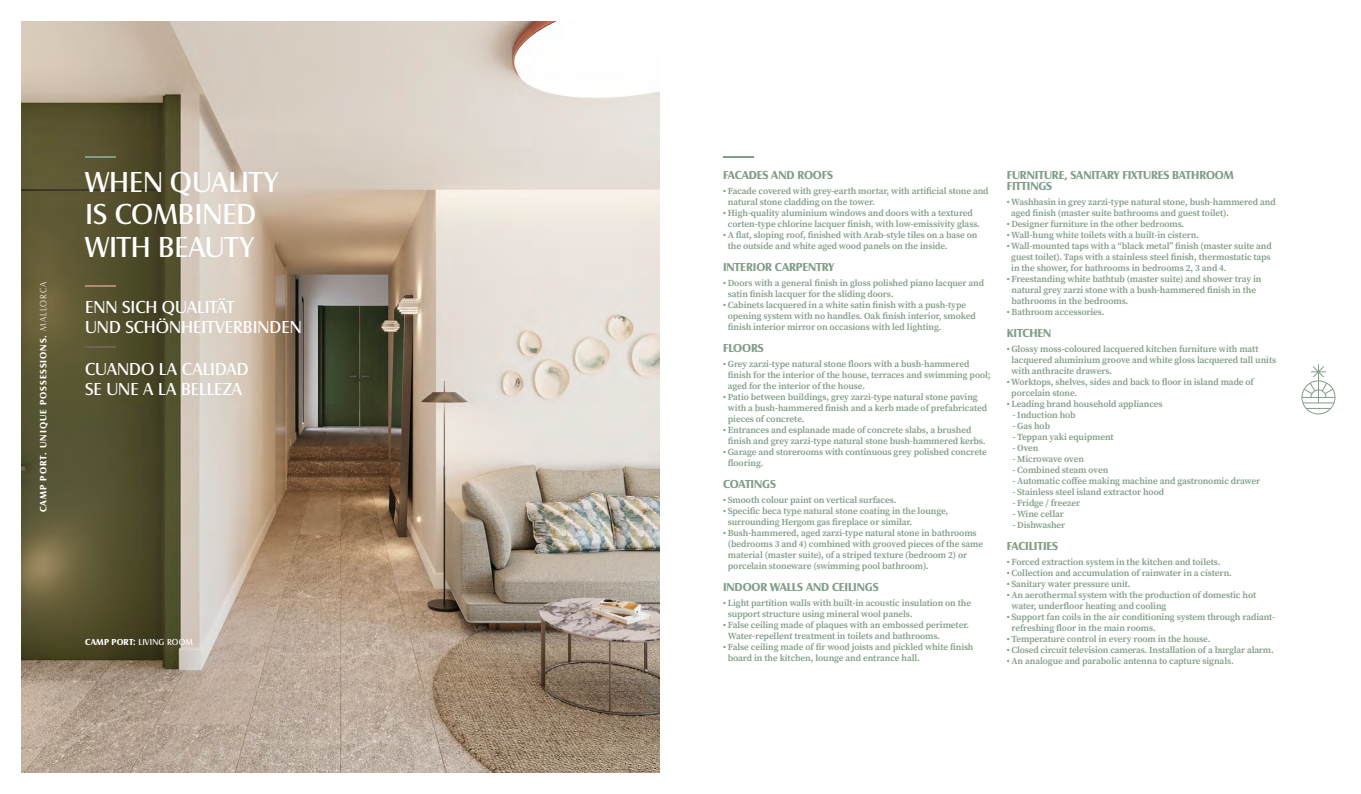
<style>
.page{position:relative;width:1361px;height:794px;background:#fff}
.page>*{position:absolute;margin:0;border:0;box-sizing:border-box;transform-origin:0 0}
.t1{font:30px "Castle EF";color:#fff}
.t2{font:18px "Castle EF";color:#fff}
.t3{font:700 12px/11px "Castle EF";letter-spacing:-.01em;color:#819e87}
.t4{font:700 9.5px "Castle EF";letter-spacing:.1em;color:#fff}
.t5{font:600 9.2px/11px "Source Serif Pro";letter-spacing:-.01em;color:#819e87}
.t6{font:9px "Castle EF";letter-spacing:.02em;color:#fff}
.s1{font-weight:300}
.s2{font-weight:700}
</style>
<div class="page">
<img style="left:22px;top:21px;width:637px;height:751px">
<svg style="left:1301px;top:364px;width:34px;height:50px"></svg>
<hr style="left:723px;top:156px;width:30px;height:1px;background:#819e87">
<hr style="left:85px;top:347px;width:30px;height:1px;background:#6e6259">
<hr style="left:85px;top:285px;width:30px;height:1px;background:#ae8a79">
<hr style="left:85px;top:156px;width:30px;height:1px;background:#819e87">
<p class="t4" style="left:38px;top:512px;width:232px;rotate:-90deg">CAMP PORT. UNIQUE POSSESSIONS. <span class="s1">MALLORCA</span></p>
<p class="t1" style="left:85px;top:165px;width:194px">WHEN QUALITY</p>
<p class="t1" style="left:85px;top:198px;width:173px">IS COMBINED</p>
<p class="t1" style="left:85px;top:230px;width:170px">WITH BEAUTY</p>
<p class="t2" style="left:85px;top:297px;width:151px">ENN SICH QUALITÄT</p>
<p class="t2" style="left:85px;top:317px;width:218px">UND SCHÖNHEITVERBINDEN</p>
<p class="t2" style="left:85px;top:358px;width:165px">CUANDO LA CALIDAD</p>
<p class="t2" style="left:85px;top:378px;width:159px">SE UNE A LA BELLEZA</p>
<p class="t6" style="left:85px;top:636px;width:109px"><span class="s2">CAMP PORT:</span> LIVING ROOM</p>
<p class="t3" style="left:723px;top:169px;width:112px">FACADES AND ROOFS</p>
<p class="t5" style="left:728px;top:185px;width:262px;text-indent:-5px">• Facade covered with grey-earth mortar, with artificial stone and natural stone cladding on the tower.</p>
<p class="t5" style="left:728px;top:207px;width:254px;text-indent:-5px">• High-quality aluminium windows and doors with a textured corten-type chlorine lacquer finish, with low-emissivity glass.</p>
<p class="t5" style="left:728px;top:229px;width:251px;text-indent:-5px">• A flat, sloping roof, finished with Arab-style tiles on a base on the outside and white aged wood panels on the inside.</p>
<p class="t3" style="left:723px;top:261px;width:113px">INTERIOR CARPENTRY</p>
<p class="t5" style="left:728px;top:277px;width:258px;text-indent:-5px">• Doors with a general finish in gloss polished piano lacquer and satin finish lacquer for the sliding doors.</p>
<p class="t5" style="left:728px;top:299px;width:249px;text-indent:-5px">• Cabinets lacquered in a white satin finish with a push-type opening system with no handles. Oak finish interior, smoked finish interior mirror on occasions with led lighting.</p>
<p class="t3" style="left:723px;top:342px;width:42px">FLOORS</p>
<p class="t5" style="left:728px;top:358px;width:264px;text-indent:-5px">• Grey zarzi-type natural stone floors with a bush-hammered finish for the interior of the house, terraces and swimming pool; aged for the interior of the house.</p>
<p class="t5" style="left:728px;top:391px;width:261px;text-indent:-5px">• Patio between buildings, grey zarzi-type natural stone paving with a bush-hammered finish and a kerb made of prefabricated pieces of concrete.</p>
<p class="t5" style="left:728px;top:424px;width:259px;text-indent:-5px">• Entrances and esplanade made of concrete slabs, a brushed finish and grey zarzi-type natural stone bush-hammered kerbs.</p>
<p class="t5" style="left:728px;top:446px;width:261px;text-indent:-5px">• Garage and storerooms with continuous grey polished concrete flooring.</p>
<p class="t3" style="left:723px;top:478px;width:54px">COATINGS</p>
<p class="t5" style="left:723px;top:494px;width:175px">• Smooth colour paint on vertical surfaces.</p>
<p class="t5" style="left:728px;top:505px;width:222px;text-indent:-5px">• Specific beca type natural stone coating in the lounge, surrounding Hergom gas fireplace or similar.</p>
<p class="t5" style="left:728px;top:527px;width:257px;text-indent:-5px">• Bush-hammered, aged zarzi-type natural stone in bathrooms (bedrooms 3 and 4) combined with grooved pieces of the same material (master suite), of a striped texture (bedroom 2) or porcelain stoneware (swimming pool bathroom).</p>
<p class="t3" style="left:723px;top:581px;width:157px">INDOOR WALLS AND CEILINGS</p>
<p class="t5" style="left:728px;top:597px;width:245px;text-indent:-5px">• Light partition walls with built-in acoustic insulation on the support structure using mineral wool panels.</p>
<p class="t5" style="left:728px;top:619px;width:243px;text-indent:-5px">• False ceiling made of plaques with an embossed perimeter.<br>Water-repellent treatment in toilets and bathrooms.</p>
<p class="t5" style="left:728px;top:641px;width:247px;text-indent:-5px">• False ceiling made of fir wood joists and pickled white finish board in the kitchen, lounge and entrance hall.</p>
<p class="t3" style="left:1006px;top:169px;width:229px">FURNITURE, SANITARY FIXTURES BATHROOM<br>FITTINGS</p>
<p class="t5" style="left:1011px;top:196px;width:266px;text-indent:-5px">• Washbasin in grey zarzi-type natural stone, bush-hammered and aged finish (master suite bathrooms and guest toilet).</p>
<p class="t5" style="left:1006px;top:218px;width:179px">• Designer furniture in the other bedrooms.</p>
<p class="t5" style="left:1006px;top:229px;width:194px">• Wall-hung white toilets with a built-in cistern.</p>
<p class="t5" style="left:1011px;top:240px;width:262px;text-align:justify;text-indent:-5px">• Wall-mounted taps with a “black metal” finish (master suite and guest toilet). Taps with a stainless steel finish, thermostatic taps in the shower, for bathrooms in bedrooms 2, 3 and 4.</p>
<p class="t5" style="left:1011px;top:273px;width:251px;text-indent:-5px">• Freestanding white bathtub (master suite) and shower tray in natural grey zarzi stone with a bush-hammered finish in the bathrooms in the bedrooms.</p>
<p class="t5" style="left:1006px;top:306px;width:99px">• Bathroom accessories.</p>
<p class="t3" style="left:1006px;top:327px;width:46px">KITCHEN</p>
<p class="t5" style="left:1011px;top:343px;width:266px;text-indent:-5px">• Glossy moss-coloured lacquered kitchen furniture with matt lacquered aluminium groove and white gloss lacquered tall units with anthracite drawers.</p>
<p class="t5" style="left:1011px;top:376px;width:244px;text-indent:-5px">• Worktops, shelves, sides and back to floor in island made of porcelain stone.</p>
<p class="t5" style="left:1006px;top:398px;width:158px">• Leading brand household appliances</p>
<p class="t5" style="left:1012px;top:409px;width:65px">- Induction hob</p>
<p class="t5" style="left:1012px;top:420px;width:39px">- Gas hob</p>
<p class="t5" style="left:1012px;top:431px;width:103px">- Teppan yaki equipment</p>
<p class="t5" style="left:1012px;top:442px;width:28px">- Oven</p>
<p class="t5" style="left:1012px;top:453px;width:73px">- Microwave oven</p>
<p class="t5" style="left:1012px;top:464px;width:97px">- Combined steam oven</p>
<p class="t5" style="left:1012px;top:475px;width:249px">- Automatic coffee making machine and gastronomic drawer</p>
<p class="t5" style="left:1012px;top:486px;width:153px">- Stainless steel island extractor hood</p>
<p class="t5" style="left:1012px;top:497px;width:69px">- Fridge / freezer</p>
<p class="t5" style="left:1012px;top:508px;width:53px">- Wine cellar</p>
<p class="t5" style="left:1012px;top:519px;width:55px">- Dishwasher</p>
<p class="t3" style="left:1006px;top:540px;width:53px">FACILITIES</p>
<p class="t5" style="left:1006px;top:556px;width:215px">• Forced extraction system in the kitchen and toilets.</p>
<p class="t5" style="left:1006px;top:567px;width:227px">• Collection and accumulation of rainwater in a cistern.</p>
<p class="t5" style="left:1006px;top:578px;width:125px">• Sanitary water pressure unit.</p>
<p class="t5" style="left:1011px;top:589px;width:246px;text-indent:-5px">• An aerothermal system with the production of domestic hot water, underfloor heating and cooling</p>
<p class="t5" style="left:1011px;top:611px;width:265px;text-indent:-5px">• Support fan coils in the air conditioning system through radiant&shy;refreshing floor in the main rooms.</p>
<p class="t5" style="left:1006px;top:633px;width:205px">• Temperature control in every room in the house.</p>
<p class="t5" style="left:1006px;top:644px;width:269px">• Closed circuit television cameras. Installation of a burglar alarm.</p>
<p class="t5" style="left:1006px;top:655px;width:229px">• An analogue and parabolic antenna to capture signals.</p>
</div>
